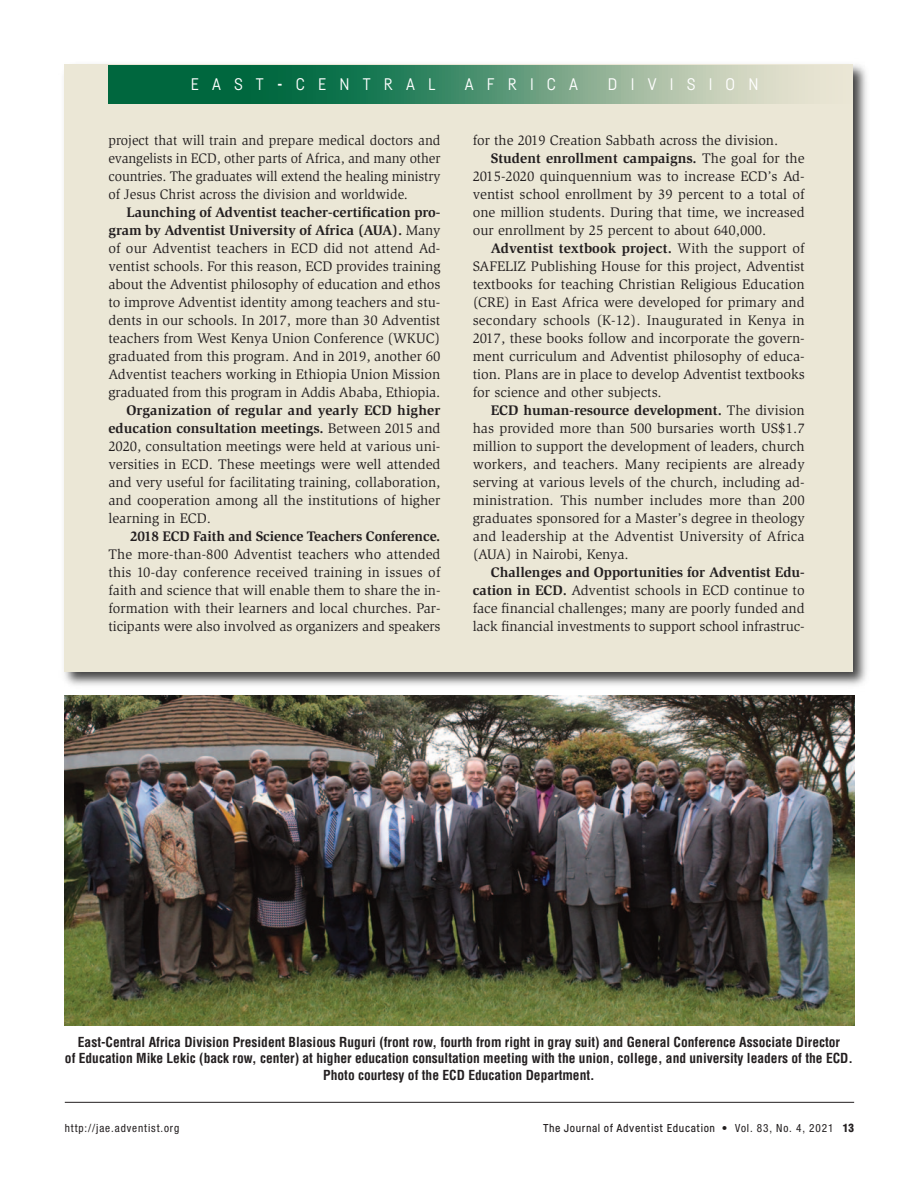
<style>
.page{position:relative;width:918px;height:1188px;background:#fff}
.page>*{position:absolute;margin:0;border:0;box-sizing:border-box;transform-origin:0 0}
.t1{font:16.5px "Fabrikat";letter-spacing:.8em;color:#fff}
.t2{font:14.25px/18px "Slimbach Std";color:#231f20;text-align:justify}
.t3{font:14.25px/18px "Slimbach Std";color:#231f20;text-align:justify;scale:.96 1}
.t4{font:700 condensed 13.5px/16.5px "Helvetica";color:#231f20;text-align:center}
.t5{font:500 11.25px "Fabrikat";letter-spacing:.05em;color:#231f20}
.t6{font:condensed 11.25px "Helvetica Neue";letter-spacing:.08em;color:#231f20}
.t7{font:900 condensed 11.25px "Helvetica";color:#231f20}
.s1{font-weight:700}
.s2{font-family:"Helvetica Neue";font-weight:400;font-stretch:condensed}
</style>
<div class="page">
<img style="left:64px;top:64px;width:803px;height:622px">
<div style="left:65px;top:65px;width:788px;height:607px;background:#ebe7d6"></div>
<svg style="left:109px;top:65px;width:682px;height:39px;background:#519271"></svg>
<img style="left:65px;top:695px;width:789px;height:331px">
<hr style="left:65px;top:1102px;width:789px;height:1px;background:#231f20">
<p class="t1" style="left:191px;top:75px;width:246px">EAST<span class="s1">-</span>CENTRAL</p>
<p class="t1" style="left:465px;top:75px;width:115px">AFRICA</p>
<p class="t1" style="left:608px;top:75px;width:152px">DIVISION</p>
<p class="t3" style="left:109px;top:133px;width:347px">project that will train and prepare medical doctors and evangelists in ECD, other parts of Africa, and many other countries. The graduates will extend the healing ministry of Jesus Christ across the division and worldwide.</p>
<p class="t2" style="left:109px;top:205px;width:333px;text-indent:18px"><span class="s1">Launching of Adventist teacher-certification pro&shy;gram by Adventist University of Africa (AUA).</span> Many of our Adventist teachers in ECD did not attend Ad&shy;ventist schools. For this reason, ECD provides training about the Adventist philosophy of education and ethos to improve Adventist identity among teachers and stu&shy;dents in our schools. In 2017, more than 30 Adventist teachers from West Kenya Union Conference (WKUC) graduated from this program. And in 2019, another 60<br>Adventist teachers working in Ethiopia Union Mission graduated from this program in Addis Ababa, Ethiopia.</p>
<p class="t2" style="left:109px;top:403px;width:333px;text-indent:18px"><span class="s1">Organization of regular and yearly ECD higher education consultation meetings.</span> Between 2015 and 2020, consultation meetings were held at various uni&shy;versities in ECD. These meetings were well attended and very useful for facilitating training, collaboration, and cooperation among all the institutions of higher learning in ECD.</p>
<p class="t2" style="left:109px;top:529px;width:333px;text-indent:22px"><span class="s1">2018 ECD Faith and Science Teachers Conference.<br></span>The more-than-800 Adventist teachers who attended this 10-day conference received training in issues of faith and science that will enable them to share the in&shy;formation with their learners and local churches. Par&shy;ticipants were also involved as organizers and speakers</p>
<p class="t2" style="left:473px;top:133px;width:307px">for the 2019 Creation Sabbath across the division.</p>
<p class="t2" style="left:473px;top:151px;width:333px;text-indent:18px"><span class="s1">Student enrollment campaigns.</span> The goal for the 2015-2020 quinquennium was to increase ECD’s Ad&shy;ventist school enrollment by 39 percent to a total of one million students. During that time, we increased our enrollment by 25 percent to about 640,000.</p>
<p class="t2" style="left:473px;top:241px;width:333px;text-indent:18px"><span class="s1">Adventist textbook project.</span> With the support of SAFELIZ Publishing House for this project, Adventist textbooks for teaching Christian Religious Education (CRE) in East Africa were developed for primary and secondary schools (K-12). Inaugurated in Kenya in 2017, these books follow and incorporate the govern&shy;ment curriculum and Adventist philosophy of educa&shy;tion. Plans are in place to develop Adventist textbooks for science and other subjects.</p>
<p class="t2" style="left:473px;top:403px;width:333px;text-indent:18px"><span class="s1">ECD human-resource development.</span> The division has provided more than 500 bursaries worth US$1.7 million to support the development of leaders, church workers, and teachers. Many recipients are already serving at various levels of the church, including ad&shy;ministration. This number includes more than 200 graduates sponsored for a Master’s degree in theology and leadership at the Adventist University of Africa (AUA) in Nairobi, Kenya.</p>
<p class="t2" style="left:473px;top:565px;width:333px;text-indent:18px"><span class="s1">Challenges and Opportunities for Adventist Edu&shy;cation in ECD.</span> Adventist schools in ECD continue to face financial challenges; many are poorly funded and lack financial investments to support school infrastruc-</p>
<p class="t4" style="left:65px;top:1035px;width:790px">East-Central Africa Division President Blasious Ruguri (front row, fourth from right in gray suit) and General Conference Associate Director<br>of Education Mike Lekic (back row, center) at higher education consultation meeting with the union, college, and university leaders of the ECD.</p>
<p class="t4" style="left:323px;top:1068px;width:273px">Photo courtesy of the ECD Education Department.</p>
<p class="t6" style="left:65px;top:1124px;width:116px">http://jae.adventist.org</p>
<p class="t5" style="left:543px;top:1122px;width:292px">The Journal of Adventist Education <span class="s2">• Vol. 83, No. 4, 2021</span></p>
<p class="t7" style="left:843px;top:1123px;width:13px">13</p>
</div>
